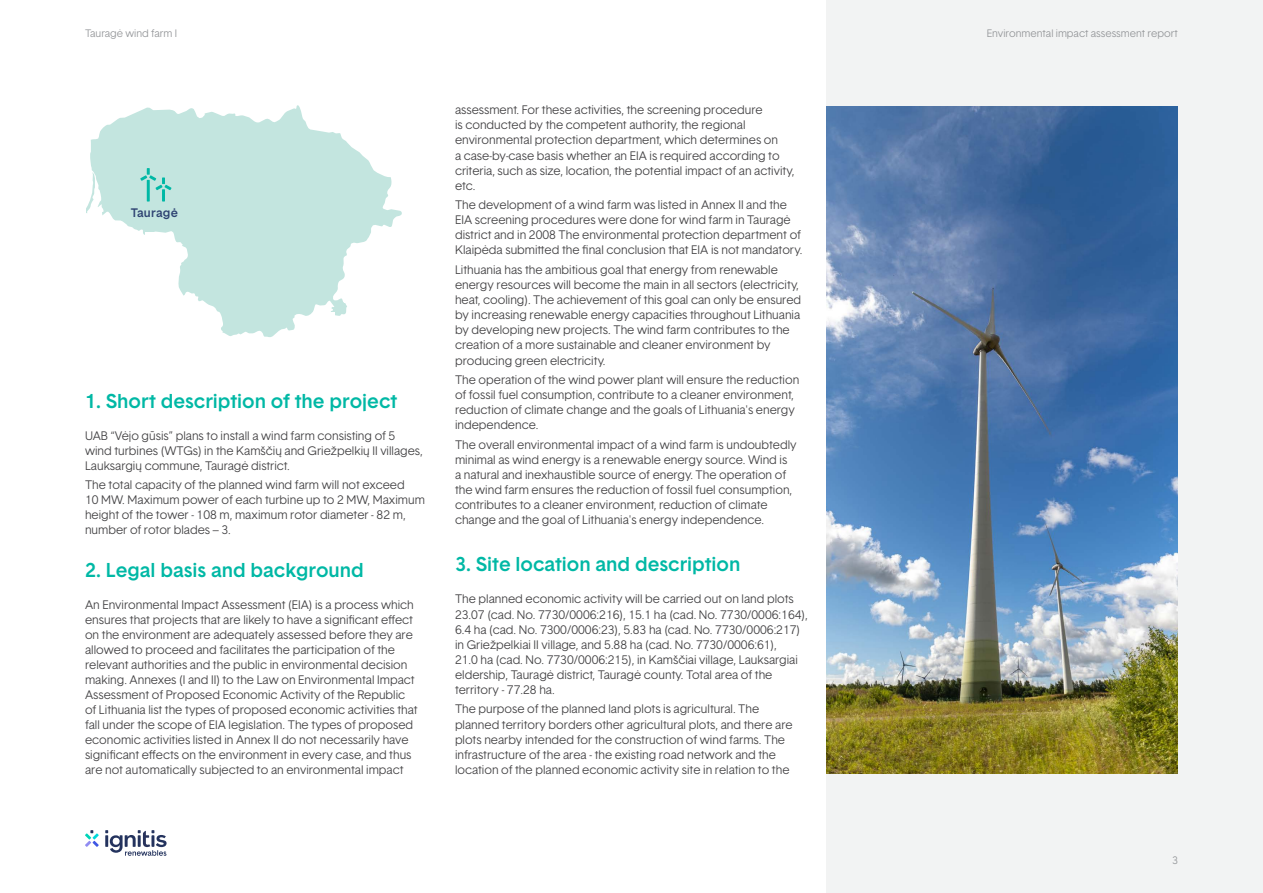
<style>
.page{position:relative;width:1263px;height:893px;background:#fff}
.page>*{position:absolute;margin:0;border:0;box-sizing:border-box;transform-origin:0 0}
.t1{font:500 19.5px "Basetica";color:#00b8a5}
.t2{font:300 12px/15.1px "Basetica";color:#414042}
.t3{font:500 12px "Basetica";letter-spacing:.025em;color:#2e4372}
.t4{font:300 10.5px "Basetica";color:#939598}
</style>
<div class="page">
<svg style="left:85px;top:830px;width:14px;height:17px"></svg>
<svg style="left:105px;top:830px;width:62px;height:26px"></svg>
<img style="left:90px;top:106px;width:257px;height:231px">
<svg style="left:140px;top:168px;width:32px;height:34px"></svg>
<div style="left:826px;top:0;width:437px;height:893px;background:#f2f3f3"></div>
<img style="left:826px;top:106px;width:352px;height:668px">
<p class="t4" style="left:85px;top:26px;width:93px">Tauragė wind farm I</p>
<p class="t4" style="left:987px;top:26px;width:193px">Environmental impact assessment report</p>
<p class="t3" style="left:131px;top:204px;width:49px">Tauragė</p>
<h1 class="t1" style="left:85px;top:388px;width:314px">1. Short description of the project</h1>
<p class="t2" style="left:85px;top:428px;width:339px">UAB “Vėjo gūsis” plans to install a wind farm consisting of 5 wind turbines (WTGs) in the Kamščių and Griežpelkių II villages,<br>Lauksargių commune, Tauragė district.</p>
<p class="t2" style="left:85px;top:477px;width:341px">The total capacity of the planned wind farm will not exceed<br>10 MW. Maximum power of each turbine up to 2 MW, Maximum height of the tower - 108 m, maximum rotor diameter - 82 m, number of rotor blades – 3.</p>
<h1 class="t1" style="left:85px;top:557px;width:280px">2. Legal basis and background</h1>
<p class="t2" style="left:85px;top:597px;width:334px">An Environmental Impact Assessment (EIA) is a process which ensures that projects that are likely to have a significant effect on the environment are adequately assessed before they are allowed to proceed and facilitates the participation of the relevant authorities and the public in environmental decision making. Annexes (I and II) to the Law on Environmental Impact Assessment of Proposed Economic Activity of the Republic of Lithuania list the types of proposed economic activities that fall under the scope of EIA legislation. The types of proposed economic activities listed in Annex II do not necessarily have significant effects on the environment in every case, and thus are not automatically subjected to an environmental impact</p>
<p class="t2" style="left:455px;top:102px;width:341px">assessment. For these activities, the screening procedure<br>is conducted by the competent authority, the regional environmental protection department, which determines on<br>a case-by-case basis whether an EIA is required according to criteria, such as size, location, the potential impact of an activity, etc.</p>
<p class="t2" style="left:455px;top:197px;width:349px">The development of a wind farm was listed in Annex II and the EIA screening procedures were done for wind farm in Tauragė district and in 2008 The environmental protection department of Klaipėda submitted the final conclusion that EIA is not mandatory.</p>
<p class="t2" style="left:455px;top:262px;width:348px">Lithuania has the ambitious goal that energy from renewable energy resources will become the main in all sectors (electricity, heat, cooling). The achievement of this goal can only be ensured by increasing renewable energy capacities throughout Lithuania by developing new projects. The wind farm contributes to the creation of a more sustainable and cleaner environment by producing green electricity.</p>
<p class="t2" style="left:455px;top:372px;width:346px">The operation of the wind power plant will ensure the reduction of fossil fuel consumption, contribute to a cleaner environment, reduction of climate change and the goals of Lithuania's energy independence.</p>
<p class="t2" style="left:455px;top:437px;width:343px">The overall environmental impact of a wind farm is undoubtedly minimal as wind energy is a renewable energy source. Wind is<br>a natural and inexhaustible source of energy. The operation of the wind farm ensures the reduction of fossil fuel consumption, contributes to a cleaner environment, reduction of climate change and the goal of Lithuania's energy independence.</p>
<h1 class="t1" style="left:455px;top:551px;width:287px">3. Site location and description</h1>
<p class="t2" style="left:455px;top:592px;width:354px">The planned economic activity will be carried out on land plots 23.07 (cad. No. 7730/0006:216), 15.1 ha (cad. No. 7730/0006:164), 6.4 ha (cad. No. 7300/0006:23), 5.83 ha (cad. No. 7730/0006:217) in Griežpelkiai II village, and 5.88 ha (cad. No. 7730/0006:61),<br>21.0 ha (cad. No. 7730/0006:215), in Kamščiai village, Lauksargiai eldership, Tauragė district, Tauragė county. Total area of the territory - 77.28 ha.</p>
<p class="t2" style="left:455px;top:702px;width:339px">The purpose of the planned land plots is agricultural. The planned territory borders other agricultural plots, and there are plots nearby intended for the construction of wind farms. The infrastructure of the area - the existing road network and the location of the planned economic activity site in relation to the</p>
<p class="t4" style="left:1172px;top:853px;width:7px">3</p>
</div>
